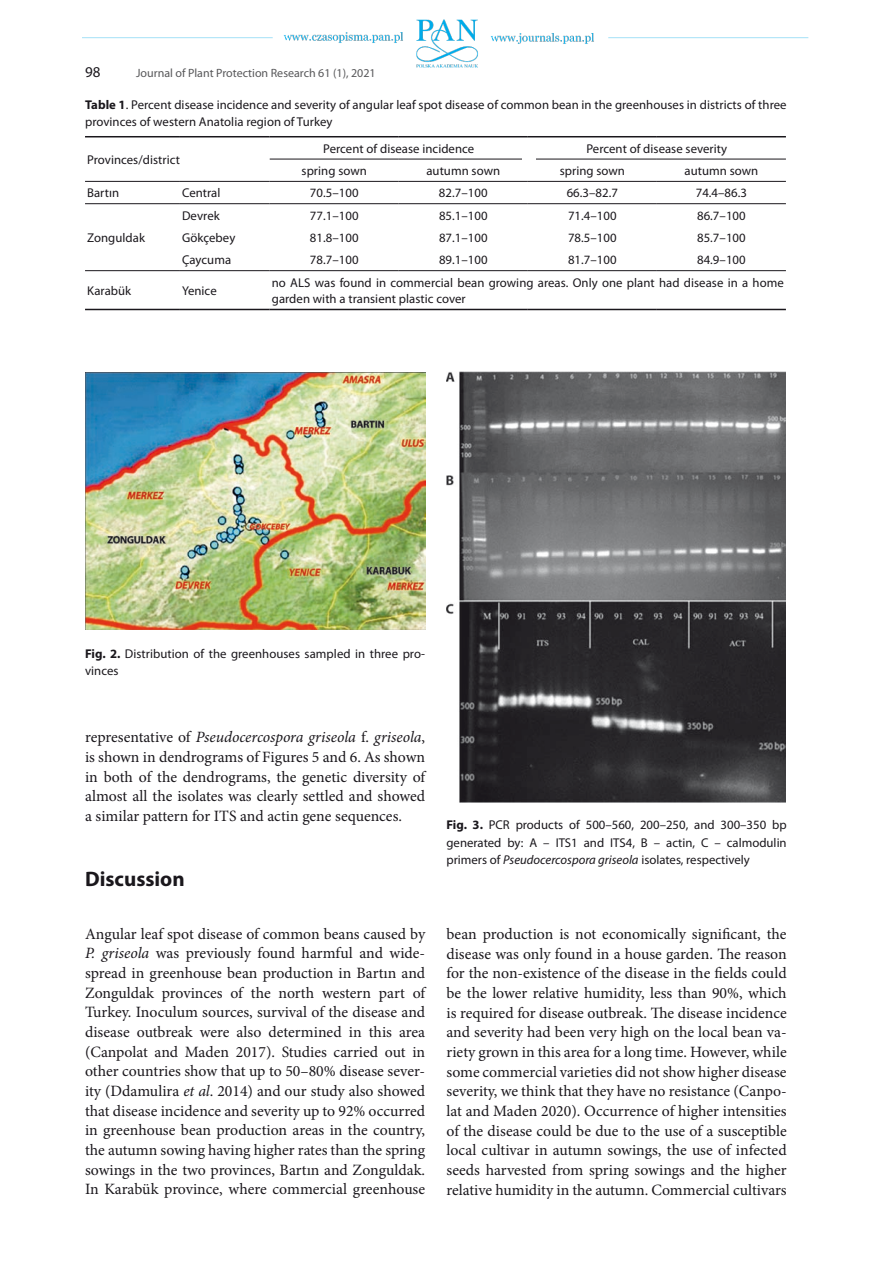
<style>
.page{position:relative;width:893px;height:1263px;background:#fff}
.page>*{position:absolute;margin:0;border:0;box-sizing:border-box;transform-origin:0 0}
.t1{font:700 21px "Myriad Pro";color:#1a171c}
.t2{font:15.75px/19.6px "Minion Pro";color:#1a171c;text-align:justify}
.t3{font:15px "Myriad Pro";color:#1a171c}
.t4{font:12.75px/17.2px "Myriad Pro";letter-spacing:.005em;color:#1a171c}
.t5{font:12px "Myriad Pro";color:#58585a}
.s1{font-weight:700}
.s2{font-style:italic}
</style>
<div class="page">
<img style="left:82px;top:19px;width:727px;height:49px">
<img style="left:446px;top:372px;width:340px;height:430px">
<hr style="left:85px;top:136px;width:95px;height:1px;background:#1a171c">
<hr style="left:180px;top:136px;width:90px;height:1px;background:#1a171c">
<hr style="left:270px;top:136px;width:129px;height:1px;background:#1a171c">
<hr style="left:399px;top:136px;width:129px;height:1px;background:#1a171c">
<hr style="left:528px;top:136px;width:129px;height:1px;background:#1a171c">
<hr style="left:657px;top:136px;width:129px;height:1px;background:#1a171c">
<hr style="left:85px;top:309px;width:95px;height:1px;background:#1a171c">
<hr style="left:180px;top:309px;width:90px;height:1px;background:#1a171c">
<hr style="left:270px;top:309px;width:129px;height:1px;background:#1a171c">
<hr style="left:399px;top:309px;width:129px;height:1px;background:#1a171c">
<hr style="left:528px;top:309px;width:129px;height:1px;background:#1a171c">
<hr style="left:657px;top:309px;width:129px;height:1px;background:#1a171c">
<hr style="left:270px;top:159px;width:129px;height:1px;background:#1a171c">
<hr style="left:399px;top:159px;width:129px;height:1px;background:#1a171c">
<hr style="left:528px;top:159px;width:129px;height:1px;background:#1a171c">
<hr style="left:657px;top:159px;width:129px;height:1px;background:#1a171c">
<hr style="left:85px;top:181px;width:95px;height:1px;background:#1a171c">
<hr style="left:180px;top:181px;width:90px;height:1px;background:#1a171c">
<hr style="left:270px;top:181px;width:129px;height:1px;background:#1a171c">
<hr style="left:399px;top:181px;width:129px;height:1px;background:#1a171c">
<hr style="left:528px;top:181px;width:129px;height:1px;background:#1a171c">
<hr style="left:657px;top:181px;width:129px;height:1px;background:#1a171c">
<hr style="left:85px;top:203px;width:95px;height:1px;background:#1a171c">
<hr style="left:180px;top:203px;width:90px;height:1px;background:#1a171c">
<hr style="left:270px;top:203px;width:129px;height:1px;background:#1a171c">
<hr style="left:399px;top:203px;width:129px;height:1px;background:#1a171c">
<hr style="left:528px;top:203px;width:129px;height:1px;background:#1a171c">
<hr style="left:657px;top:203px;width:129px;height:1px;background:#1a171c">
<hr style="left:85px;top:270px;width:95px;height:1px;background:#1a171c">
<hr style="left:180px;top:270px;width:90px;height:1px;background:#1a171c">
<hr style="left:270px;top:270px;width:129px;height:1px;background:#1a171c">
<hr style="left:399px;top:270px;width:129px;height:1px;background:#1a171c">
<hr style="left:528px;top:270px;width:129px;height:1px;background:#1a171c">
<hr style="left:657px;top:270px;width:129px;height:1px;background:#1a171c">
<div style="left:522px;top:151px;width:14px;height:18px;background:#fff"></div>
<img style="left:86px;top:372px;width:339px;height:257px">
<p class="t3" style="left:85px;top:63px;width:17px">98</p>
<p class="t5" style="left:136px;top:66px;width:241px">Journal of Plant Protection Research 61 (1), 2021</p>
<p class="t4" style="left:85px;top:97px;width:703px;line-height:16.5px"><span class="s1">Table 1</span>. Percent disease incidence and severity of angular leaf spot disease of common bean in the greenhouses in districts of three provinces of western Anatolia region of Turkey</p>
<p class="t4" style="left:87px;top:151px;width:94px">Provinces/district</p>
<p class="t4" style="left:323px;top:140px;width:152px">Percent of disease incidence</p>
<p class="t4" style="left:586px;top:140px;width:142px">Percent of disease severity</p>
<p class="t4" style="left:302px;top:162px;width:67px">spring sown</p>
<p class="t4" style="left:426px;top:162px;width:75px">autumn sown</p>
<p class="t4" style="left:560px;top:162px;width:67px">spring sown</p>
<p class="t4" style="left:684px;top:162px;width:75px">autumn sown</p>
<p class="t4" style="left:87px;top:184px;width:34px">Bartın</p>
<p class="t4" style="left:182px;top:184px;width:40px">Central</p>
<p class="t4" style="left:310px;top:184px;width:50px">70.5–100</p>
<p class="t4" style="left:439px;top:184px;width:50px">82.7–100</p>
<p class="t4" style="left:567px;top:184px;width:53px">66.3–82.7</p>
<p class="t4" style="left:696px;top:184px;width:53px">74.4–86.3</p>
<p class="t4" style="left:87px;top:229px;width:59px">Zonguldak</p>
<p class="t4" style="left:182px;top:207px;width:39px">Devrek</p>
<p class="t4" style="left:310px;top:207px;width:50px">77.1–100</p>
<p class="t4" style="left:439px;top:207px;width:50px">85.1–100</p>
<p class="t4" style="left:568px;top:207px;width:50px">71.4–100</p>
<p class="t4" style="left:697px;top:207px;width:50px">86.7–100</p>
<p class="t4" style="left:182px;top:229px;width:55px">Gökçebey</p>
<p class="t4" style="left:310px;top:229px;width:50px">81.8–100</p>
<p class="t4" style="left:439px;top:229px;width:50px">87.1–100</p>
<p class="t4" style="left:568px;top:229px;width:50px">78.5–100</p>
<p class="t4" style="left:697px;top:229px;width:50px">85.7–100</p>
<p class="t4" style="left:182px;top:251px;width:51px">Çaycuma</p>
<p class="t4" style="left:310px;top:251px;width:50px">78.7–100</p>
<p class="t4" style="left:439px;top:251px;width:50px">89.1–100</p>
<p class="t4" style="left:568px;top:251px;width:50px">81.7–100</p>
<p class="t4" style="left:697px;top:251px;width:50px">84.9–100</p>
<p class="t4" style="left:87px;top:282px;width:46px">Karabük</p>
<p class="t4" style="left:182px;top:282px;width:36px">Yenice</p>
<p class="t4" style="left:272px;top:274px;width:513px;line-height:16.5px">no ALS was found in commercial bean growing areas. Only one plant had disease in a home garden with a transient plastic cover</p>
<p class="t4" style="left:85px;top:645px;width:341px"><span class="s1">Fig. 2.</span> Distribution of the greenhouses sampled in three pro&shy;vinces</p>
<p class="t2" style="left:85px;top:727px;width:342px">representative of <span class="s2">Pseudocercospora griseola</span> f. <span class="s2">griseola</span>, is shown in dendrograms of Figures 5 and 6. As shown in both of the dendrograms, the genetic diversity of almost all the isolates was clearly settled and showed a similar pattern for ITS and actin gene sequences.</p>
<h1 class="t1" style="left:85px;top:865px;width:101px">Discussion</h1>
<p class="t4" style="left:446px;top:816px;width:342px;text-align:justify"><span class="s1">Fig. 3.</span> PCR products of 500–560, 200–250, and 300–350 bp generated by: A – ITS1 and ITS4, B – actin, C – calmodulin primers of <span class="s2">Pseudocercospora griseola</span> isolates, respectively</p>
<p class="t2" style="left:85px;top:924px;width:342px">Angular leaf spot disease of common beans caused by <span class="s2">P. griseola</span> was previously found harmful and wide&shy;spread in greenhouse bean production in Bartın and Zonguldak provinces of the north western part of Turkey. Inoculum sources, survival of the disease and disease outbreak were also determined in this area (Canpolat and Maden 2017). Studies carried out in other countries show that up to 50–80% disease sever&shy;ity (Ddamulira <span class="s2">et al</span>. 2014) and our study also showed that disease incidence and severity up to 92% occurred in greenhouse bean production areas in the country, the autumn sowing having higher rates than the spring sowings in the two provinces, Bartın and Zonguldak.<br>In Karabük province, where commercial greenhouse</p>
<p class="t2" style="left:446px;top:924px;width:342px">bean production is not economically significant, the disease was only found in a house garden. The reason for the non-existence of the disease in the fields could be the lower relative humidity, less than 90%, which is required for disease outbreak. The disease incidence and severity had been very high on the local bean va&shy;riety grown in this area for a long time. However, while some commercial varieties did not show higher disease severity, we think that they have no resistance (Canpo&shy;lat and Maden 2020). Occurrence of higher intensities of the disease could be due to the use of a susceptible local cultivar in autumn sowings, the use of infected seeds harvested from spring sowings and the higher relative humidity in the autumn. Commercial cultivars</p>
</div>
